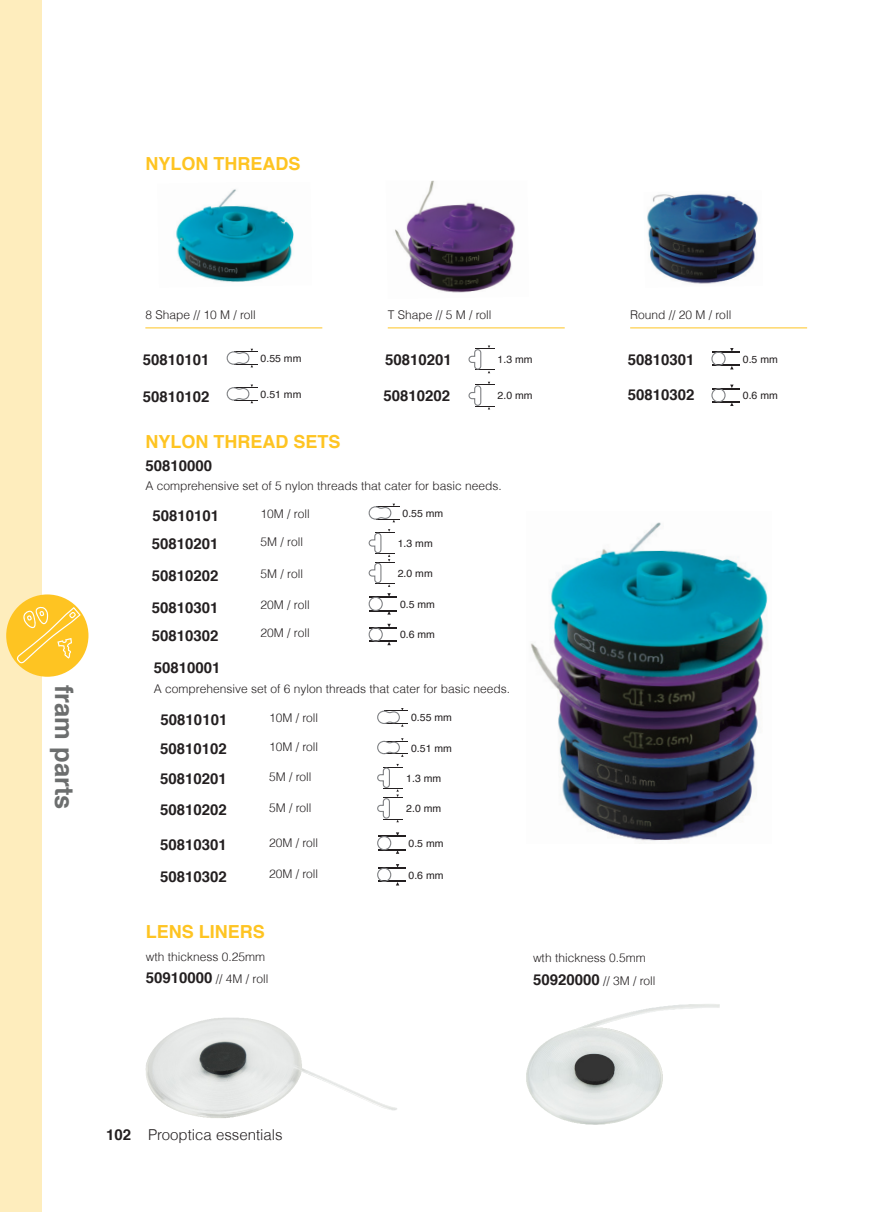
<style>
.page{position:relative;width:893px;height:1212px;background:#fff}
.page>*{position:absolute;margin:0;border:0;box-sizing:border-box;transform-origin:0 0}
.t1{font:700 25.5px "Helvetica";color:#6c6e6e}
.t2{font:700 18px "Helvetica";color:#fec422}
.t3{font:700 15px "Helvetica";color:#231f20}
.t4{font:300 15px "Helvetica";color:#231f20}
.t5{font:300 12px "Helvetica";color:#231f20}
.t6{font:10.5px "Helvetica";color:#231f20}
.s1{font-weight:700;font-size:15px}
.s2{font-weight:700}
</style>
<div class="page">
<div style="left:0;top:0;width:42px;height:1212px;background:#feedbd"></div>
<div style="left:6px;top:594px;width:82px;height:83px;background:#fec422;border-radius:50%"></div>
<svg style="left:16px;top:606px;width:65px;height:57px"></svg>
<img style="left:395px;top:181px;width:120px;height:112px">
<img style="left:176px;top:189px;width:118px;height:93px">
<img style="left:647px;top:193px;width:111px;height:91px">
<svg style="left:226px;top:349px;width:32px;height:18px"></svg>
<svg style="left:226px;top:385px;width:32px;height:18px"></svg>
<svg style="left:468px;top:345px;width:27px;height:28px"></svg>
<svg style="left:712px;top:348px;width:28px;height:5px"></svg>
<svg style="left:712px;top:365px;width:28px;height:4px"></svg>
<div style="left:711px;top:352px;width:15px;height:14px;border:1px solid #808285;border-radius:50%"></div>
<svg style="left:712px;top:385px;width:28px;height:4px"></svg>
<svg style="left:712px;top:401px;width:28px;height:5px"></svg>
<div style="left:711px;top:388px;width:15px;height:14px;border:1px solid #808285;border-radius:50%"></div>
<svg style="left:468px;top:382px;width:27px;height:27px"></svg>
<hr style="left:145px;top:327px;width:177px;height:1px;background:#fec422">
<hr style="left:388px;top:327px;width:177px;height:1px;background:#fec422">
<hr style="left:630px;top:327px;width:177px;height:1px;background:#fec422">
<img style="left:530px;top:522px;width:238px;height:319px">
<svg style="left:368px;top:504px;width:32px;height:18px"></svg>
<svg style="left:377px;top:708px;width:31px;height:19px"></svg>
<svg style="left:377px;top:738px;width:31px;height:19px"></svg>
<svg style="left:369px;top:593px;width:28px;height:5px"></svg>
<svg style="left:369px;top:610px;width:28px;height:5px"></svg>
<div style="left:369px;top:597px;width:14px;height:14px;border:1px solid #808285;border-radius:50%"></div>
<svg style="left:378px;top:832px;width:28px;height:5px"></svg>
<svg style="left:378px;top:849px;width:28px;height:5px"></svg>
<div style="left:377px;top:836px;width:14px;height:14px;border:1px solid #808285;border-radius:50%"></div>
<svg style="left:369px;top:624px;width:28px;height:4px"></svg>
<svg style="left:369px;top:641px;width:28px;height:4px"></svg>
<div style="left:369px;top:627px;width:14px;height:15px;border:1px solid #808285;border-radius:50%"></div>
<svg style="left:378px;top:864px;width:28px;height:5px"></svg>
<svg style="left:378px;top:881px;width:28px;height:4px"></svg>
<div style="left:377px;top:868px;width:14px;height:14px;border:1px solid #808285;border-radius:50%"></div>
<svg style="left:368px;top:529px;width:27px;height:58px"></svg>
<svg style="left:377px;top:764px;width:26px;height:58px"></svg>
<img style="left:145px;top:1017px;width:252px;height:101px">
<img style="left:526px;top:1004px;width:194px;height:121px">
<h1 class="t1" style="left:85px;top:685px;width:126px;rotate:90deg">fram parts</h1>
<p class="t2" style="left:145px;top:150px;width:156px">NYLON THREADS</p>
<p class="t5" style="left:145px;top:308px;width:112px">8 Shape // 10 M / roll</p>
<p class="t3" style="left:143px;top:348px;width:68px">50810101</p>
<p class="t3" style="left:143px;top:385px;width:68px">50810102</p>
<p class="t6" style="left:261px;top:350px;width:42px">0.55 mm</p>
<p class="t6" style="left:261px;top:386px;width:42px">0.51 mm</p>
<p class="t5" style="left:388px;top:308px;width:105px">T Shape // 5 M / roll</p>
<p class="t5" style="left:630px;top:308px;width:103px">Round // 20 M / roll</p>
<p class="t3" style="left:385px;top:348px;width:68px">50810201</p>
<p class="t3" style="left:628px;top:348px;width:68px">50810301</p>
<p class="t3" style="left:383px;top:384px;width:68px">50810202</p>
<p class="t3" style="left:628px;top:382px;width:68px">50810302</p>
<p class="t6" style="left:498px;top:351px;width:37px">1.3 mm</p>
<p class="t6" style="left:743px;top:351px;width:37px">0.5 mm</p>
<p class="t6" style="left:498px;top:388px;width:37px">2.0 mm</p>
<p class="t6" style="left:743px;top:387px;width:37px">0.6 mm</p>
<p class="t2" style="left:145px;top:428px;width:197px">NYLON THREAD SETS</p>
<p class="t3" style="left:145px;top:454px;width:68px">50810000</p>
<p class="t5" style="left:145px;top:479px;width:358px">A comprehensive set of 5 nylon threads that cater for basic needs.</p>
<p class="t3" style="left:152px;top:504px;width:68px">50810101</p>
<p class="t5" style="left:261px;top:506px;width:51px">10M / roll</p>
<p class="t6" style="left:403px;top:505px;width:42px">0.55 mm</p>
<p class="t3" style="left:152px;top:532px;width:68px">50810201</p>
<p class="t5" style="left:261px;top:535px;width:44px">5M / roll</p>
<p class="t6" style="left:398px;top:535px;width:37px">1.3 mm</p>
<p class="t3" style="left:152px;top:563px;width:68px">50810202</p>
<p class="t5" style="left:261px;top:566px;width:44px">5M / roll</p>
<p class="t6" style="left:398px;top:565px;width:37px">2.0 mm</p>
<p class="t3" style="left:152px;top:596px;width:68px">50810301</p>
<p class="t5" style="left:261px;top:597px;width:51px">20M / roll</p>
<p class="t6" style="left:400px;top:596px;width:37px">0.5 mm</p>
<p class="t3" style="left:152px;top:624px;width:68px">50810302</p>
<p class="t5" style="left:261px;top:625px;width:51px">20M / roll</p>
<p class="t6" style="left:400px;top:627px;width:37px">0.6 mm</p>
<p class="t3" style="left:154px;top:656px;width:68px">50810001</p>
<p class="t5" style="left:154px;top:681px;width:358px">A comprehensive set of 6 nylon threads that cater for basic needs.</p>
<p class="t3" style="left:161px;top:707px;width:68px">50810101</p>
<p class="t5" style="left:269px;top:710px;width:51px">10M / roll</p>
<p class="t6" style="left:411px;top:710px;width:42px">0.55 mm</p>
<p class="t3" style="left:160px;top:736px;width:68px">50810102</p>
<p class="t5" style="left:269px;top:739px;width:51px">10M / roll</p>
<p class="t6" style="left:411px;top:740px;width:42px">0.51 mm</p>
<p class="t3" style="left:160px;top:766px;width:68px">50810201</p>
<p class="t5" style="left:269px;top:769px;width:44px">5M / roll</p>
<p class="t6" style="left:406px;top:770px;width:37px">1.3 mm</p>
<p class="t3" style="left:160px;top:797px;width:68px">50810202</p>
<p class="t5" style="left:269px;top:800px;width:44px">5M / roll</p>
<p class="t6" style="left:406px;top:800px;width:37px">2.0 mm</p>
<p class="t3" style="left:160px;top:832px;width:68px">50810301</p>
<p class="t5" style="left:269px;top:835px;width:51px">20M / roll</p>
<p class="t6" style="left:408px;top:835px;width:37px">0.5 mm</p>
<p class="t3" style="left:160px;top:864px;width:68px">50810302</p>
<p class="t5" style="left:269px;top:866px;width:51px">20M / roll</p>
<p class="t6" style="left:408px;top:867px;width:37px">0.6 mm</p>
<p class="t2" style="left:146px;top:917px;width:121px">LENS LINERS</p>
<p class="t5" style="left:146px;top:949px;width:121px">wth thickness 0.25mm</p>
<p class="t5" style="left:146px;top:972px;width:124px"><span class="s1">50910000</span> // 4M / roll</p>
<p class="t5" style="left:533px;top:950px;width:114px">wth thickness 0.5mm</p>
<p class="t5" style="left:533px;top:973px;width:124px"><span class="s1">50920000</span> // 3M / roll</p>
<p class="t4" style="left:106px;top:1125px;width:178px"><span class="s2">102</span> Prooptica essentials</p>
</div>
